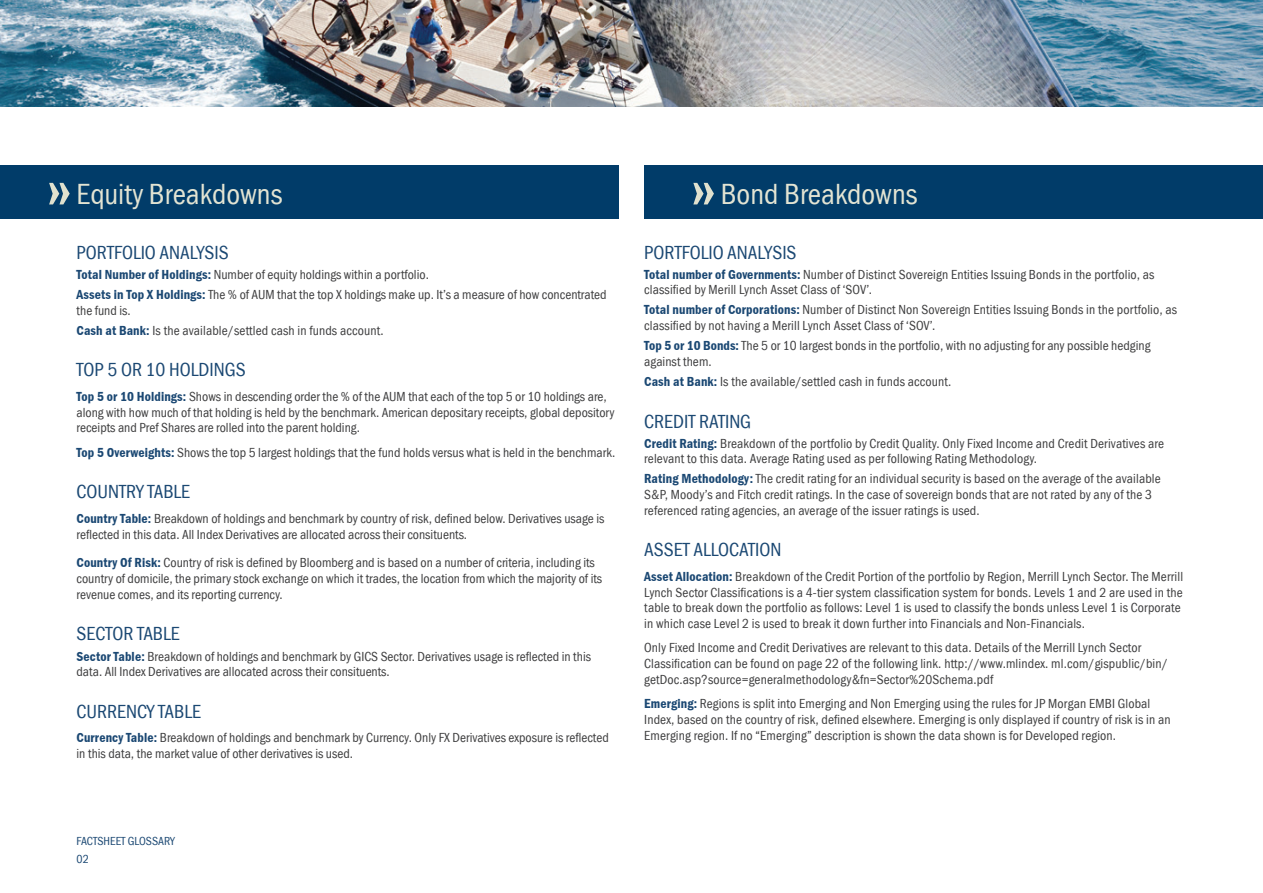
<style>
.page{position:relative;width:1263px;height:893px;background:#fff}
.page>*{position:absolute;margin:0;border:0;box-sizing:border-box;transform-origin:0 0}
.t1{font:condensed 30px "PI Franklin Gothic";color:#e3e4d3}
.t2{font:condensed 19.5px "PI Franklin Gothic";color:#1b4873}
.t3{font:condensed 13.5px/15.8px "PI Franklin Gothic";letter-spacing:.01em;color:#3e3e3f}
.t4{font:condensed 12px "PI Franklin Gothic";color:#1b4873}
.s1{font-weight:600;color:#1b4873}
</style>
<div class="page">
<div style="left:0;top:165px;width:619px;height:54px;background:#013c69"></div>
<svg style="left:49px;top:183px;width:21px;height:21px"></svg>
<div style="left:644px;top:165px;width:619px;height:54px;background:#013c69"></div>
<svg style="left:693px;top:183px;width:21px;height:21px"></svg>
<img style="left:1px;top:1px;width:1261px;height:105px">
<h1 class="t1" style="left:77px;top:176px;width:207px">Equity Breakdowns</h1>
<h1 class="t1" style="left:721px;top:176px;width:198px">Bond Breakdowns</h1>
<h2 class="t2" style="left:644px;top:240px;width:154px">Portfolio Analysis</h2>
<p class="t3" style="left:644px;top:267px;width:512px"><span class="s1">Total number of Governments:</span> Number of Distinct Sovereign Entities Issuing Bonds in the portfolio, as classified by Merill Lynch Asset Class of ‘SOV’.</p>
<p class="t3" style="left:644px;top:302px;width:534px"><span class="s1">Total number of Corporations:</span> Number of Distinct Non Sovereign Entities Issuing Bonds in the portfolio, as classified by not having a Merill Lynch Asset Class of ‘SOV’.</p>
<p class="t3" style="left:644px;top:338px;width:508px"><span class="s1">Top 5 or 10 Bonds:</span> The 5 or 10 largest bonds in the portfolio, with no adjusting for any possible hedging against them.</p>
<p class="t3" style="left:644px;top:374px;width:308px"><span class="s1">Cash at Bank:</span> Is the available/settled cash in funds account.</p>
<h2 class="t2" style="left:644px;top:409px;width:106px">Credit Rating</h2>
<p class="t3" style="left:644px;top:435px;width:521px"><span class="s1">Credit Rating:</span> Breakdown of the portfolio by Credit Quality. Only Fixed Income and Credit Derivatives are relevant to this data. Average Rating used as per following Rating Methodology.</p>
<p class="t3" style="left:644px;top:471px;width:518px"><span class="s1">Rating Methodology:</span> The credit rating for an individual security is based on the average of the available<br>S&amp;P, Moody’s and Fitch credit ratings. In the case of sovereign bonds that are not rated by any of the 3 referenced rating agencies, an average of the issuer ratings is used.</p>
<h2 class="t2" style="left:644px;top:538px;width:139px">Asset Allocation</h2>
<p class="t3" style="left:644px;top:569px;width:540px"><span class="s1">Asset Allocation:</span> Breakdown of the Credit Portion of the portfolio by Region, Merrill Lynch Sector. The Merrill Lynch Sector Classifications is a 4-tier system classification system for bonds. Levels 1 and 2 are used in the table to break down the portfolio as follows: Level 1 is used to classify the bonds unless Level 1 is Corporate in which case Level 2 is used to break it down further into Financials and Non-Financials.</p>
<p class="t3" style="left:644px;top:640px;width:525px">Only Fixed Income and Credit Derivatives are relevant to this data. Details of the Merrill Lynch Sector<br>Classification can be found on page 22 of the following link. http://www.mlindex. ml.com/gispublic/bin/ getDoc.asp?source=generalmethodology&amp;fn=Sector%20Schema.pdf</p>
<p class="t3" style="left:644px;top:696px;width:528px"><span class="s1">Emerging:</span> Regions is split into Emerging and Non Emerging using the rules for JP Morgan EMBI Global<br>Index, based on the country of risk, defined elsewhere. Emerging is only displayed if country of risk is in an<br>Emerging region. If no “Emerging” description is shown the data shown is for Developed region.</p>
<h2 class="t2" style="left:77px;top:240px;width:154px">Portfolio Analysis</h2>
<p class="t3" style="left:77px;top:265px;width:532px;line-height:20px"><span class="s1">Total Number of Holdings:</span> Number of equity holdings within a portfolio.<br><span class="s1">Assets in Top X Holdings:</span> The % of AUM that the top X holdings make up. It’s a measure of how concentrated</p>
<p class="t3" style="left:77px;top:300px;width:308px;line-height:20px">the fund is.<br><span class="s1">Cash at Bank:</span> Is the available/settled cash in funds account.</p>
<h2 class="t2" style="left:77px;top:358px;width:168px">Top 5 or 10 Holdings</h2>
<p class="t3" style="left:77px;top:389px;width:540px"><span class="s1">Top 5 or 10 Holdings:</span> Shows in descending order the % of the AUM that each of the top 5 or 10 holdings are, along with how much of that holding is held by the benchmark. American depositary receipts, global depository receipts and Pref Shares are rolled into the parent holding.</p>
<p class="t3" style="left:77px;top:445px;width:540px"><span class="s1">Top 5 Overweights:</span> Shows the top 5 largest holdings that the fund holds versus what is held in the benchmark.</p>
<h2 class="t2" style="left:77px;top:480px;width:21px">Countr</h2>
<h2 class="t2" style="left:136px;top:480px;width:54px">y Table</h2>
<p class="t3" style="left:77px;top:511px;width:529px"><span class="s1">Country Table:</span> Breakdown of holdings and benchmark by country of risk, defined below. Derivatives usage is reflected in this data. All Index Derivatives are allocated across their consituents.</p>
<p class="t3" style="left:77px;top:555px;width:527px"><span class="s1">Country Of Risk:</span> Country of risk is defined by Bloomberg and is based on a number of criteria, including its country of domicile, the primary stock exchange on which it trades, the location from which the majority of its revenue comes, and its reporting currency.</p>
<h2 class="t2" style="left:77px;top:622px;width:105px">sector Table</h2>
<p class="t3" style="left:77px;top:648px;width:516px"><span class="s1">Sector Table:</span> Breakdown of holdings and benchmark by GICS Sector. Derivatives usage is reflected in this data. All Index Derivatives are allocated across their consituents.</p>
<h2 class="t2" style="left:77px;top:699px;width:124px">CURRENCY Table</h2>
<p class="t3" style="left:77px;top:730px;width:534px"><span class="s1">Currency Table:</span> Breakdown of holdings and benchmark by Currency. Only FX Derivatives exposure is reflected in this data, the market value of other derivatives is used.</p>
<p class="t4" style="left:77px;top:834px;width:12px">FACTS</p>
<p class="t4" style="left:104px;top:834px;width:73px">HEET glossary</p>
<p class="t4" style="left:77px;top:852px;width:14px">02</p>
</div>
